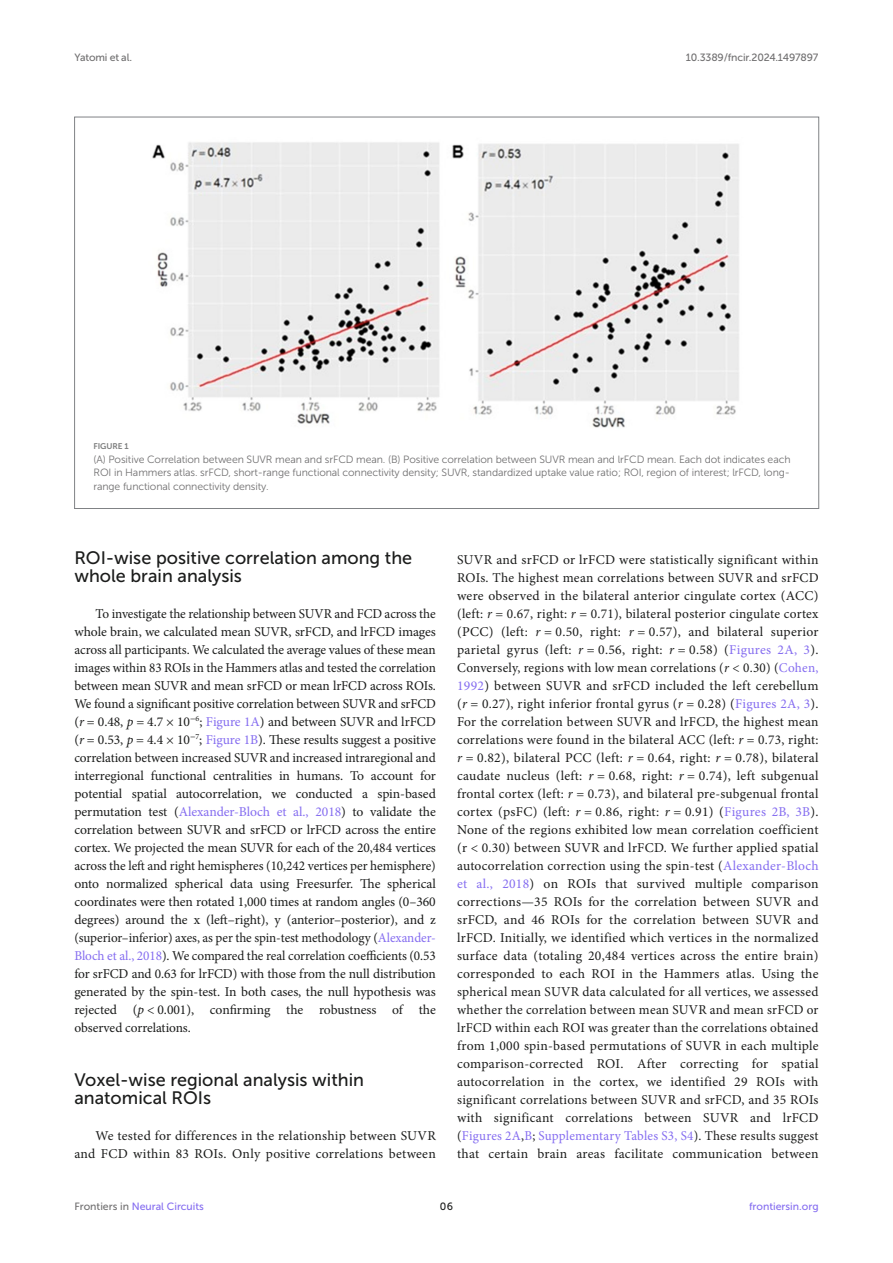
<style>
.page{position:relative;width:893px;height:1263px;background:#fff}
.page>*{position:absolute;margin:0;border:0;box-sizing:border-box;transform-origin:0 0}
.HEAD_2{font:18px/18px "Museo Sans 500";color:#1b1c1b}
.TEXT_FLUSH{font:13.5px/18px "Minion Pro";letter-spacing:.015em;color:#1b1c1b;text-align:justify}
.FIG_LEG{font:10.5px/13.5px "Museo Sans 300";letter-spacing:-.01em;color:#706f70;text-align:justify}
.t1{font:10.5px "Museo Sans 500";color:#856df0}
.t2{font:10.5px "Museo Sans 500";letter-spacing:-.015em;color:#706f70}
.t3{font:10.5px "Museo Sans 500";color:#1b1c1b}
.FIG_HD{font:8.25px "Museo Sans 700";letter-spacing:-.01em;color:#7e7f7f}
.s1{font-style:italic}
.s2{color:#856df0}
.s3{color:#706f70}
</style>
<div class="page">
<img style="left:152px;top:142px;width:587px;height:286px">
<p class="t2" style="left:74px;top:51px;width:59px">Yatomi et al.</p>
<p class="t2" style="left:686px;top:51px;width:134px">10.3389/fncir.2024.1497897</p>
<p class="FIG_HD" style="left:94px;top:442px;width:37px">FIGURE 1</p>
<p class="FIG_LEG" style="left:94px;top:452px;width:698px">(A) Positive Correlation between SUVR mean and srFCD mean. (B) Positive correlation between SUVR mean and lrFCD mean. Each dot indicates each ROI in Hammers atlas. srFCD, short-range functional connectivity density; SUVR, standardized uptake value ratio; ROI, region of interest; lrFCD, long&shy;range functional connectivity density.</p>
<p class="HEAD_2" style="left:74px;top:549px;width:339px">ROI-wise positive correlation among the whole brain analysis</p>
<p class="TEXT_FLUSH" style="left:74px;top:605px;width:363px;text-indent:21px">To investigate the relationship between SUVR and FCD across the whole brain, we calculated mean SUVR, srFCD, and lrFCD images across all participants. We calculated the average values of these mean images within 83 ROIs in the Hammers atlas and tested the correlation between mean SUVR and mean srFCD or mean lrFCD across ROIs.<br>We found a significant positive correlation between SUVR and srFCD (<span class="s1">r</span> = 0.48, <span class="s1">p</span> = 4.7 × 10<sup>−</sup><sup>6</sup>; <span class="s2">Figure 1A</span>) and between SUVR and lrFCD (<span class="s1">r</span> = 0.53, <span class="s1">p</span> = 4.4 × 10<sup>−</sup><sup>7</sup>; <span class="s2">Figure 1B</span>). These results suggest a positive correlation between increased SUVR and increased intraregional and interregional functional centralities in humans. To account for potential spatial autocorrelation, we conducted a spin-based permutation test (<span class="s2">Alexander-Bloch et al., 2018</span>) to validate the correlation between SUVR and srFCD or lrFCD across the entire cortex. We projected the mean SUVR for each of the 20,484 vertices across the left and right hemispheres (10,242 vertices per hemisphere) onto normalized spherical data using Freesurfer. The spherical coordinates were then rotated 1,000 times at random angles (0–360 degrees) around the x (left–right), y (anterior–posterior), and z (superior–inferior) axes, as per the spin-test methodology (<span class="s2">Alexander-Bloch et al., 2018</span>). We compared the real correlation coefficients (0.53 for srFCD and 0.63 for lrFCD) with those from the null distribution generated by the spin-test. In both cases, the null hypothesis was rejected (<span class="s1">p</span> &lt; 0.001), confirming the robustness of the observed correlations.</p>
<p class="HEAD_2" style="left:74px;top:1071px;width:291px">Voxel-wise regional analysis within anatomical ROIs</p>
<p class="TEXT_FLUSH" style="left:74px;top:1127px;width:363px;text-align:right">We tested for differences in the relationship between SUVR and FCD within 83 ROIs. Only positive correlations between</p>
<p class="TEXT_FLUSH" style="left:457px;top:551px;width:363px">SUVR and srFCD or lrFCD were statistically significant within ROIs. The highest mean correlations between SUVR and srFCD were observed in the bilateral anterior cingulate cortex (ACC) (left: <span class="s1">r</span> = 0.67, right: <span class="s1">r</span> = 0.71), bilateral posterior cingulate cortex (PCC) (left: <span class="s1">r</span> = 0.50, right: <span class="s1">r</span> = 0.57), and bilateral superior parietal gyrus (left: <span class="s1">r</span> = 0.56, right: <span class="s1">r</span> = 0.58) (<span class="s2">Figures 2A, 3</span>).<br>Conversely, regions with low mean correlations (<span class="s1">r</span> &lt; 0.30) (<span class="s2">Cohen, 1992</span>) between SUVR and srFCD included the left cerebellum (<span class="s1">r</span> = 0.27), right inferior frontal gyrus (<span class="s1">r</span> = 0.28) (<span class="s2">Figures 2A, 3</span>).<br>For the correlation between SUVR and lrFCD, the highest mean correlations were found in the bilateral ACC (left: <span class="s1">r</span> = 0.73, right: <span class="s1">r</span> = 0.82), bilateral PCC (left: <span class="s1">r</span> = 0.64, right: <span class="s1">r</span> = 0.78), bilateral caudate nucleus (left: <span class="s1">r</span> = 0.68, right: <span class="s1">r</span> = 0.74), left subgenual frontal cortex (left: <span class="s1">r</span> = 0.73), and bilateral pre-subgenual frontal cortex (psFC) (left: <span class="s1">r</span> = 0.86, right: <span class="s1">r</span> = 0.91) (<span class="s2">Figures 2B, 3B</span>).<br>None of the regions exhibited low mean correlation coefficient (r &lt; 0.30) between SUVR and lrFCD. We further applied spatial autocorrelation correction using the spin-test (<span class="s2">Alexander-Bloch et al., 2018</span>) on ROIs that survived multiple comparison corrections—35 ROIs for the correlation between SUVR and srFCD, and 46 ROIs for the correlation between SUVR and lrFCD. Initially, we identified which vertices in the normalized surface data (totaling 20,484 vertices across the entire brain) corresponded to each ROI in the Hammers atlas. Using the spherical mean SUVR data calculated for all vertices, we assessed whether the correlation between mean SUVR and mean srFCD or lrFCD within each ROI was greater than the correlations obtained from 1,000 spin-based permutations of SUVR in each multiple comparison-corrected ROI. After correcting for spatial autocorrelation in the cortex, we identified 29 ROIs with significant correlations between SUVR and srFCD, and 35 ROIs with significant correlations between SUVR and lrFCD (<span class="s2">Figures 2A</span>,<span class="s2">B</span>; <span class="s2">Supplementary Tables S3, S4</span>). These results suggest that certain brain areas facilitate communication between</p>
<p class="t1" style="left:74px;top:1200px;width:131px"><span class="s3">Frontiers in</span> Neural Circuits</p>
<p class="t3" style="left:440px;top:1200px;width:15px">06</p>
<p class="t1" style="left:749px;top:1200px;width:71px">frontiersin.org</p>
</div>
